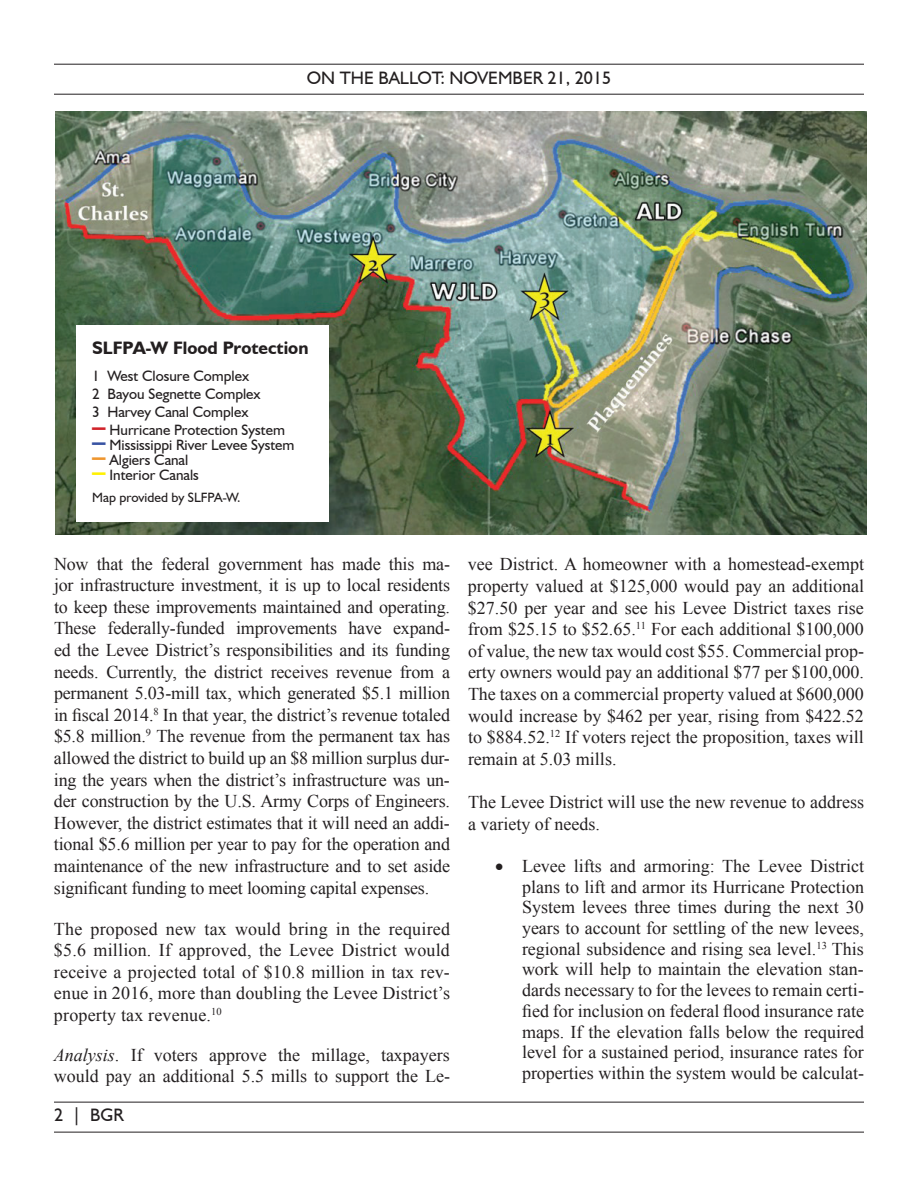
<style>
.page{position:relative;width:918px;height:1188px;background:#fff}
.page>*{position:absolute;margin:0;border:0;box-sizing:border-box;transform-origin:0 0}
.t1{font:18px/21.6px "Times New Roman";color:#231f20;text-align:justify}
.t2{font:18px "Humanist 521 BT";color:#231f20}
.t3{font:700 18px "Humanist 521 BT";color:#231f20}
.t4{font:15px/18px "Humanist 521 BT";color:#231f20}
.t5{font:13.5px "Humanist 521 BT";color:#231f20}
.s1{font-weight:700;font-size:27px;color:#d1232a}
.s2{font-weight:700;font-size:27px;color:#3853a3}
.s3{font-weight:700;font-size:27px;color:#ef962e}
.s4{font-weight:700;font-size:27px;color:#fff101}
.s5{font-style:italic}
</style>
<div class="page">
<img style="left:56px;top:111px;width:810px;height:424px">
<div style="left:76px;top:326px;width:253px;height:196px;background:#fff"></div>
<hr style="left:54px;top:64px;width:810px;height:1px;background:#231f20">
<hr style="left:54px;top:94px;width:810px;height:1px;background:#231f20">
<hr style="left:54px;top:1102px;width:810px;height:1px;background:#231f20">
<hr style="left:54px;top:1132px;width:810px;height:1px;background:#231f20">
<p class="t2" style="left:307px;top:66px;width:306px">ON THE BALLOT: NOVEMBER 21, 2015</p>
<p class="t3" style="left:92px;top:337px;width:218px">SLFPA-W Flood Protection</p>
<p class="t4" style="left:92px;top:366px;width:170px">1 West Closure Complex<br>2 Bayou Segnette Complex<br>3 Harvey Canal Complex</p>
<p class="t4" style="left:92px;top:420px;width:194px"><span class="s1">–</span> Hurricane Protection System</p>
<p class="t4" style="left:92px;top:435px;width:204px"><span class="s2">–</span> Mississippi River Levee System</p>
<p class="t4" style="left:92px;top:450px;width:98px"><span class="s3">–</span> Algiers Canal</p>
<p class="t4" style="left:92px;top:465px;width:108px"><span class="s4">–</span> Interior Canals</p>
<p class="t5" style="left:92px;top:489px;width:150px">Map provided by SLFPA-W.</p>
<p class="t1" style="left:54px;top:552px;width:398px">Now that the federal government has made this ma&shy;jor infrastructure investment, it is up to local residents to keep these improvements maintained and operating.<br>These federally-funded improvements have expand&shy;ed the Levee District’s responsibilities and its funding needs. Currently, the district receives revenue from a permanent 5.03-mill tax, which generated $5.1 million in fiscal 2014.<sup>8</sup> In that year, the district’s revenue totaled $5.8 million.<sup>9</sup> The revenue from the permanent tax has allowed the district to build up an $8 million surplus dur&shy;ing the years when the district’s infrastructure was un&shy;der construction by the U.S. Army Corps of Engineers.<br>However, the district estimates that it will need an addi&shy;tional $5.6 million per year to pay for the operation and maintenance of the new infrastructure and to set aside significant funding to meet looming capital expenses.</p>
<p class="t1" style="left:54px;top:918px;width:398px">The proposed new tax would bring in the required $5.6 million. If approved, the Levee District would receive a projected total of $10.8 million in tax rev&shy;enue in 2016, more than doubling the Levee District’s property tax revenue.<sup>10</sup></p>
<p class="t1" style="left:54px;top:1044px;width:397px"><span class="s5">Analysis</span>. If voters approve the millage, taxpayers would pay an additional 5.5 mills to support the Le-</p>
<p class="t2" style="left:54px;top:1104px;width:71px">2 | BGR</p>
<p class="t1" style="left:468px;top:553px;width:398px">vee District. A homeowner with a homestead-exempt property valued at $125,000 would pay an additional $27.50 per year and see his Levee District taxes rise from $25.15 to $52.65.<sup>11</sup> For each additional $100,000 of value, the new tax would cost $55. Commercial prop&shy;erty owners would pay an additional $77 per $100,000.<br>The taxes on a commercial property valued at $600,000 would increase by $462 per year, rising from $422.52 to $884.52.<sup>12</sup> If voters reject the proposition, taxes will remain at 5.03 mills.</p>
<p class="t1" style="left:468px;top:791px;width:398px">The Levee District will use the new revenue to address a variety of needs.</p>
<p class="t1" style="left:522px;top:855px;width:344px;line-height:20.7px;text-indent:-27px">• Levee lifts and armoring: The Levee District plans to lift and armor its Hurricane Protection System levees three times during the next 30 years to account for settling of the new levees, regional subsidence and rising sea level.<sup>13</sup> This work will help to maintain the elevation stan&shy;dards necessary to for the levees to remain certi&shy;fied for inclusion on federal flood insurance rate maps. If the elevation falls below the required level for a sustained period, insurance rates for properties within the system would be calculat-</p>
</div>
